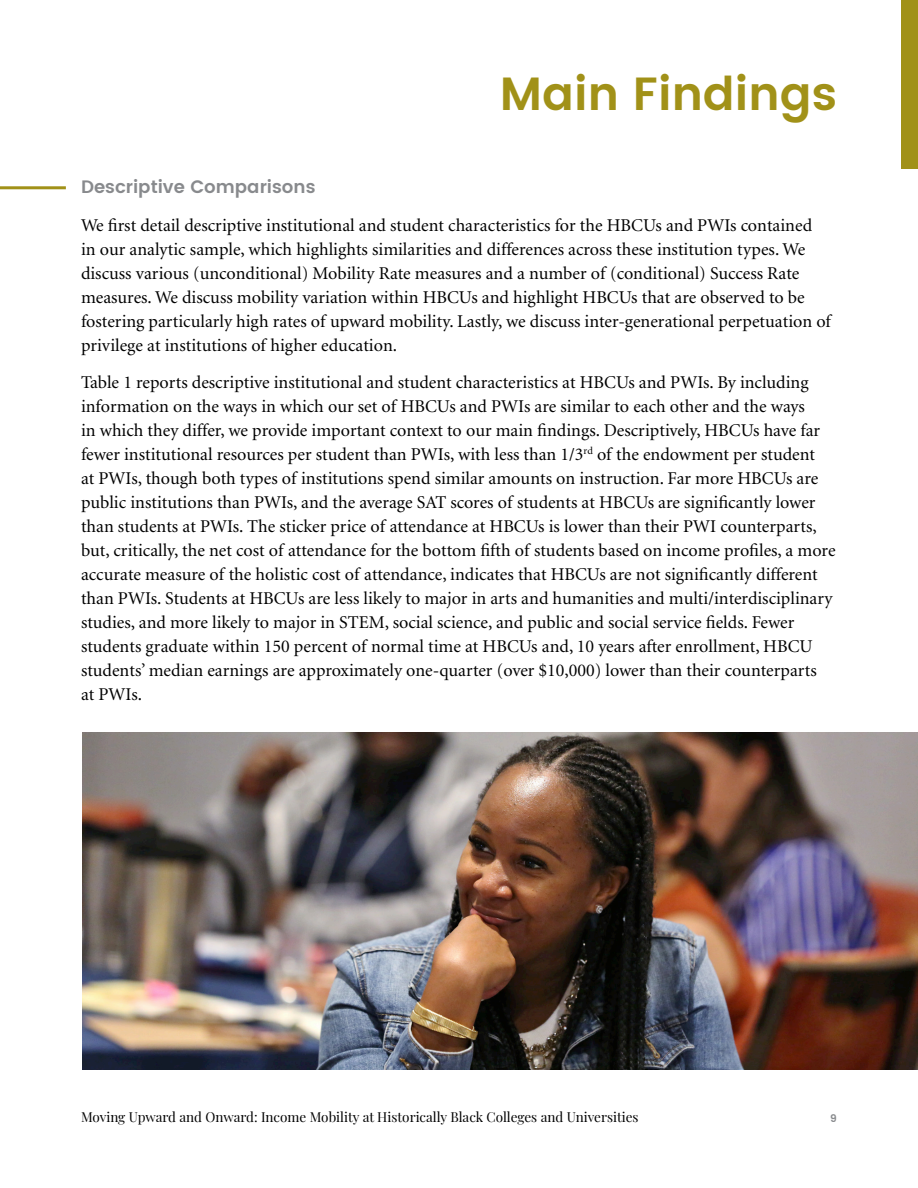
<style>
.page{position:relative;width:918px;height:1188px;background:#fff}
.page>*{position:absolute;margin:0;border:0;box-sizing:border-box;transform-origin:0 0}
.t1{font:600 46.5px "Poppins";color:#a19118}
.t2{font:18px/24px "Minion";color:#000}
.t3{font:600 18px "Poppins";color:#888a8d}
.t4{font:13.5px "Playfair Display";color:#000}
.t5{font:600 10.5px "Poppins";color:#888a8d}
</style>
<div class="page">
<hr style="left:0;top:186px;width:66px;height:3px;background:#a19118">
<div style="left:902px;top:0;width:16px;height:168px;background:#a19118"></div>
<img style="left:83px;top:732px;width:835px;height:337px">
<p class="t1" style="left:500px;top:59px;width:339px">Main Findings</p>
<p class="t3" style="left:81px;top:174px;width:236px">Descriptive Comparisons</p>
<p class="t2" style="left:81px;top:214px;width:751px">We first detail descriptive institutional and student characteristics for the HBCUs and PWIs contained in our analytic sample, which highlights similarities and differences across these institution types. We discuss various (unconditional) Mobility Rate measures and a number of (conditional) Success Rate measures. We discuss mobility variation within HBCUs and highlight HBCUs that are observed to be fostering particularly high rates of upward mobility. Lastly, we discuss inter-generational perpetuation of privilege at institutions of higher education.</p>
<p class="t2" style="left:81px;top:371px;width:756px">Table 1 reports descriptive institutional and student characteristics at HBCUs and PWIs. By including information on the ways in which our set of HBCUs and PWIs are similar to each other and the ways<br>in which they differ, we provide important context to our main findings. Descriptively, HBCUs have far fewer institutional resources per student than PWIs, with less than 1/3<sup>rd</sup> of the endowment per student<br>at PWIs, though both types of institutions spend similar amounts on instruction. Far more HBCUs are public institutions than PWIs, and the average SAT scores of students at HBCUs are significantly lower than students at PWIs. The sticker price of attendance at HBCUs is lower than their PWI counterparts, but, critically, the net cost of attendance for the bottom fifth of students based on income profiles, a more accurate measure of the holistic cost of attendance, indicates that HBCUs are not significantly different than PWIs. Students at HBCUs are less likely to major in arts and humanities and multi/interdisciplinary studies, and more likely to major in STEM, social science, and public and social service fields. Fewer students graduate within 150 percent of normal time at HBCUs and, 10 years after enrollment, HBCU students’ median earnings are approximately one-quarter (over $10,000) lower than their counterparts<br>at PWIs.</p>
<p class="t4" style="left:81px;top:1106px;width:559px">Moving Upward and Onward: Income Mobility at Historically Black Colleges and Universities</p>
<p class="t5" style="left:830px;top:1110px;width:8px">9</p>
</div>
